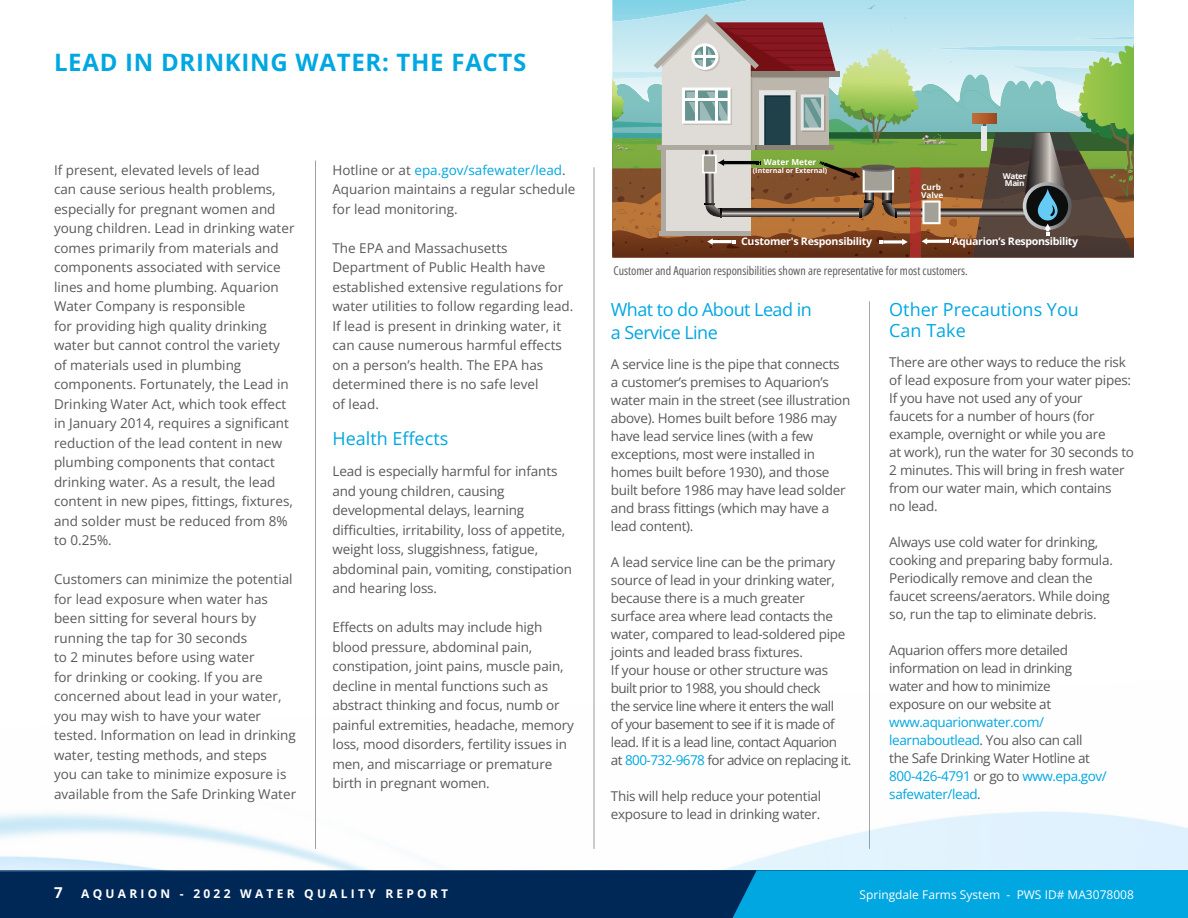
<style>
.page{position:relative;width:1188px;height:918px;background:#fff}
.page>*{position:absolute;margin:0;border:0;box-sizing:border-box;transform-origin:0 0}
.t1{font:700 24px "Open Sans";letter-spacing:.03em;color:#00a7e1}
.t2{font:18px/21px "Open Sans";color:#00a7e1}
.t3{font:18px/22.5px "Open Sans";letter-spacing:-.03em;color:#00a7e1}
.t4{font:13.5px/19.5px "Open Sans";letter-spacing:-.01em;color:#58595b}
.t5{font:13.5px/18px "Open Sans";letter-spacing:-.03em;color:#00a7e1}
.t6{font:13.5px/18px "Open Sans";letter-spacing:-.03em;color:#58595b}
.t7{font:12px "Open Sans";color:#58595b}
.t8{font:12px "Open Sans";color:#fff}
.t9{font:700 12px "Open Sans";letter-spacing:.27em;color:#fff}
.t10{font:700 10.5px "Open Sans";letter-spacing:-.03em;color:#fff}
.t11{font:700 8.25px "Open Sans";color:#fff}
.t12{font:700 8.1px/7.6px "Open Sans";color:#fff}
.t13{font:700 8.1px/7.6px "Open Sans";letter-spacing:-.05em;color:#fff}
.t14{font:700 7.05px "Open Sans";color:#fff}
.s1{color:#00a7e1}
.s2{color:#58595b}
.s3{font-size:15px}
</style>
<div class="page">
<div style="left:0;top:870px;width:1188px;height:48px;background:#002856"></div>
<div style="left:732px;top:872px;width:456px;height:46px;background:#00a7e1"></div>
<img style="left:0;top:680px;width:1188px;height:192px">
<hr style="left:315px;top:160px;width:1px;height:689px;background:#000">
<hr style="left:594px;top:167px;width:1px;height:682px;background:#000">
<hr style="left:869px;top:301px;width:1px;height:548px;background:#000">
<svg style="left:612px;top:0;width:522px;height:5px;background:#a3dceb"></svg>
<svg style="left:612px;top:5px;width:522px;height:253px;background:#979b86"></svg>
<h1 class="t1" style="left:54px;top:45px;width:474px">LEAD IN DRINKING WATER: THE FACTS</h1>
<p class="t4" style="left:54px;top:160px;width:242px">If present, elevated levels of lead<br>can cause serious health problems, especially for pregnant women and young children. Lead in drinking water comes primarily from materials and components associated with service lines and home plumbing. Aquarion Water Company is responsible<br>for providing high quality drinking water but cannot control the variety of materials used in plumbing components. Fortunately, the Lead in Drinking Water Act, which took effect in January 2014, requires a significant reduction of the lead content in new plumbing components that contact drinking water. As a result, the lead content in new pipes, fittings, fixtures, and solder must be reduced from 8% to 0.25%.</p>
<p class="t4" style="left:54px;top:569px;width:244px">Customers can minimize the potential for lead exposure when water has been sitting for several hours by running the tap for 30 seconds<br>to 2 minutes before using water<br>for drinking or cooking. If you are concerned about lead in your water, you may wish to have your water tested. Information on lead in drinking water, testing methods, and steps<br>you can take to minimize exposure is available from the Safe Drinking Water</p>
<p class="t4" style="left:332px;top:160px;width:244px">Hotline or at <span class="s1">epa.gov/safewater/lead</span>.<br>Aquarion maintains a regular schedule for lead monitoring.</p>
<p class="t4" style="left:332px;top:238px;width:242px">The EPA and Massachusetts<br>Department of Public Health have established extensive regulations for water utilities to follow regarding lead.<br>If lead is present in drinking water, it can cause numerous harmful effects on a person’s health. The EPA has determined there is no safe level<br>of lead.</p>
<h2 class="t2" style="left:332px;top:427px;width:117px">Health Effects</h2>
<p class="t4" style="left:332px;top:461px;width:241px">Lead is especially harmful for infants and young children, causing developmental delays, learning difficulties, irritability, loss of appetite, weight loss, sluggishness, fatigue, abdominal pain, vomiting, constipation and hearing loss.</p>
<p class="t4" style="left:332px;top:617px;width:243px">Effects on adults may include high blood pressure, abdominal pain, constipation, joint pains, muscle pain, decline in mental functions such as abstract thinking and focus, numb or painful extremities, headache, memory loss, mood disorders, fertility issues in men, and miscarriage or premature birth in pregnant women.</p>
<p class="t11" style="left:764px;top:156px;width:54px">Water Meter</p>
<p class="t14" style="left:753px;top:166px;width:76px">(Internal or External)</p>
<p class="t12" style="left:921px;top:183px;width:24px">Curb<br>Valve</p>
<p class="t13" style="left:1003px;top:172px;width:25px">Water<br>Main</p>
<p class="t10" style="left:741px;top:234px;width:133px">Customer's Responsibility</p>
<p class="t10" style="left:952px;top:234px;width:128px">Aquarion’s Responsibility</p>
<p class="t7" style="left:613px;top:262px;width:356px">Customer and Aquarion responsibilities shown are representative for most customers.</p>
<h2 class="t3" style="left:611px;top:298px;width:202px">What to do About Lead in a Service Line</h2>
<p class="t4" style="left:611px;top:355px;width:241px;line-height:18px">A service line is the pipe that connects a customer’s premises to Aquarion’s water main in the street (see illustration above). Homes built before 1986 may have lead service lines (with a few exceptions, most were installed in homes built before 1930), and those built before 1986 may have lead solder and brass fittings (which may have a lead content).</p>
<p class="t4" style="left:611px;top:552px;width:242px;line-height:18px">A lead service line can be the primary source of lead in your drinking water, because there is a much greater surface area where lead contacts the water, compared to lead-soldered pipe joints and leaded brass fixtures.<br>If your house or other structure was built prior to 1988, you should check<br>the service line where it enters the wall<br>of your basement to see if it is made of lead. If it is a lead line, contact Aquarion at <span class="s1">800-732-9678</span> for advice on replacing it.</p>
<p class="t4" style="left:611px;top:786px;width:212px;line-height:18px">This will help reduce your potential exposure to lead in drinking water.</p>
<h2 class="t2" style="left:889px;top:299px;width:191px">Other Precautions You<br>Can Take</h2>
<p class="t4" style="left:889px;top:353px;width:246px;line-height:18px">There are other ways to reduce the risk of lead exposure from your water pipes:<br>If you have not used any of your<br>faucets for a number of hours (for example, overnight or while you are<br>at work), run the water for 30 seconds to 2 minutes. This will bring in fresh water from our water main, which contains<br>no lead.</p>
<p class="t4" style="left:889px;top:533px;width:225px;line-height:18px">Always use cold water for drinking, cooking and preparing baby formula.<br>Periodically remove and clean the faucet screens/aerators. While doing so, run the tap to eliminate debris.</p>
<p class="t6" style="left:889px;top:641px;width:184px">Aquarion offers more detailed information on lead in drinking water and how to minimize exposure on our website at</p>
<p class="t5" style="left:889px;top:713px;width:219px">www.aquarionwater.com/ learnaboutlead<span class="s2">. You also can call<br>the Safe Drinking Water Hotline at<br></span>800-426-4791 <span class="s2">or go to</span> www.epa.gov/ safewater/lead<span class="s2">.</span></p>
<p class="t9" style="left:54px;top:885px;width:396px"><span class="s3">7</span> AQUARION - 2022 WATER QUALITY REPORT</p>
<p class="t8" style="left:860px;top:886px;width:276px">Springdale Farms System - PWS ID# MA3078008</p>
</div>
